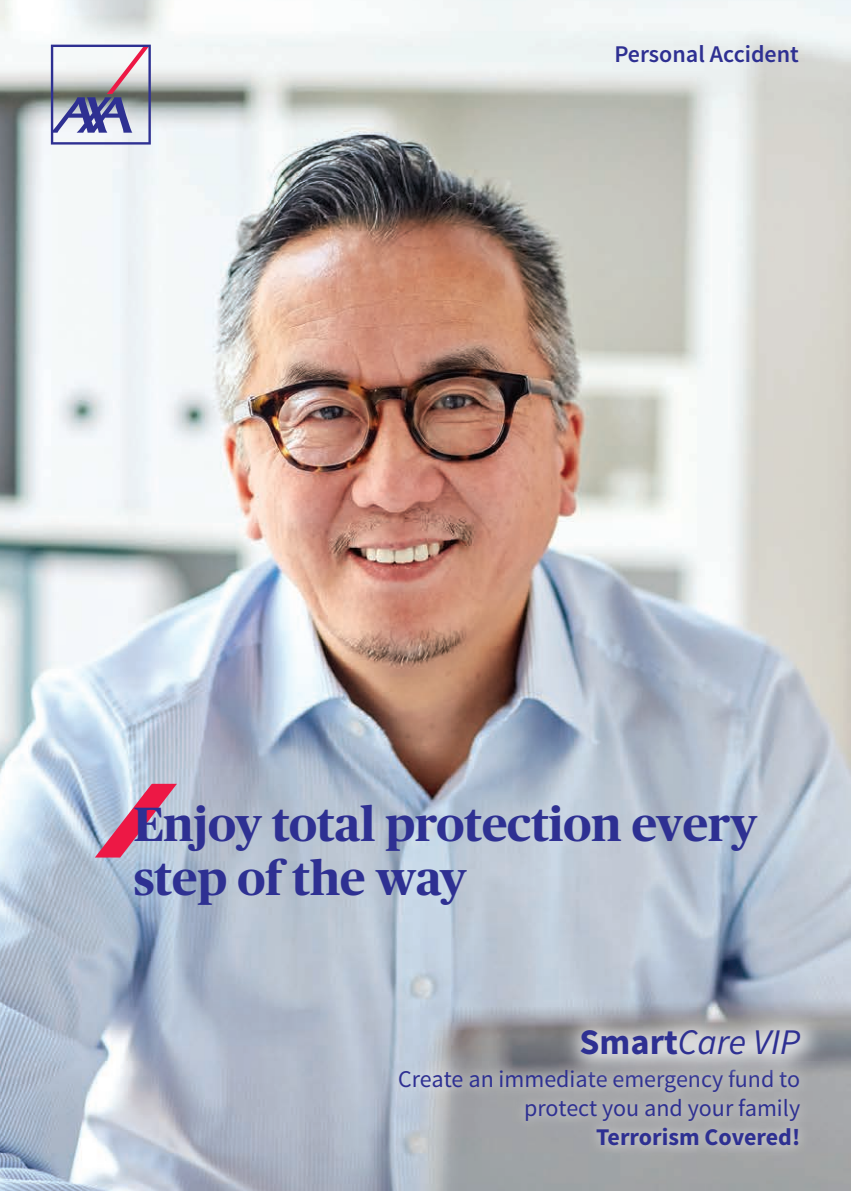
<style>
.page{position:relative;width:851px;height:1191px;background:#fff}
.page>*{position:absolute;margin:0;border:0;box-sizing:border-box;transform-origin:0 0}
.t1{font:700 48px/54px "Publico Headline";color:#2e3092}
.t2{font:italic 36px "Source Sans Pro";color:#2e3092}
.t3{font:24px/28.8px "Source Sans Pro";color:#2e3092;text-align:right}
.t4{font:700 24px "Source Sans Pro";color:#2e3092}
.t5{font:600 24px "Source Sans Pro";color:#2e3092}
.s1{font-weight:700;font-style:normal}
</style>
<div class="page">
<img style="left:0;top:0;width:850px;height:1191px">
<svg style="left:51px;top:45px;width:100px;height:100px"></svg>
<svg style="left:95px;top:784px;width:82px;height:73px;background:#c792ad"></svg>
<img style="left:366px;top:1050px;width:456px;height:125px">
<img style="left:552px;top:998px;width:284px;height:95px">
<img style="left:574px;top:1018px;width:237px;height:61px">
<p class="t5" style="left:614px;top:38px;width:186px">Personal Accident</p>
<h1 class="t1" style="left:134px;top:794px;width:625px">Enjoy total protection every step of the way</h1>
<h2 class="t2" style="left:579px;top:1019px;width:222px"><span class="s1">Smart</span>Care VIP</h2>
<p class="t3" style="left:398px;top:1065px;width:403px">Create an immediate emergency fund to protect you and your family</p>
<p class="t4" style="left:596px;top:1121px;width:205px">Terrorism Covered!</p>
</div>
